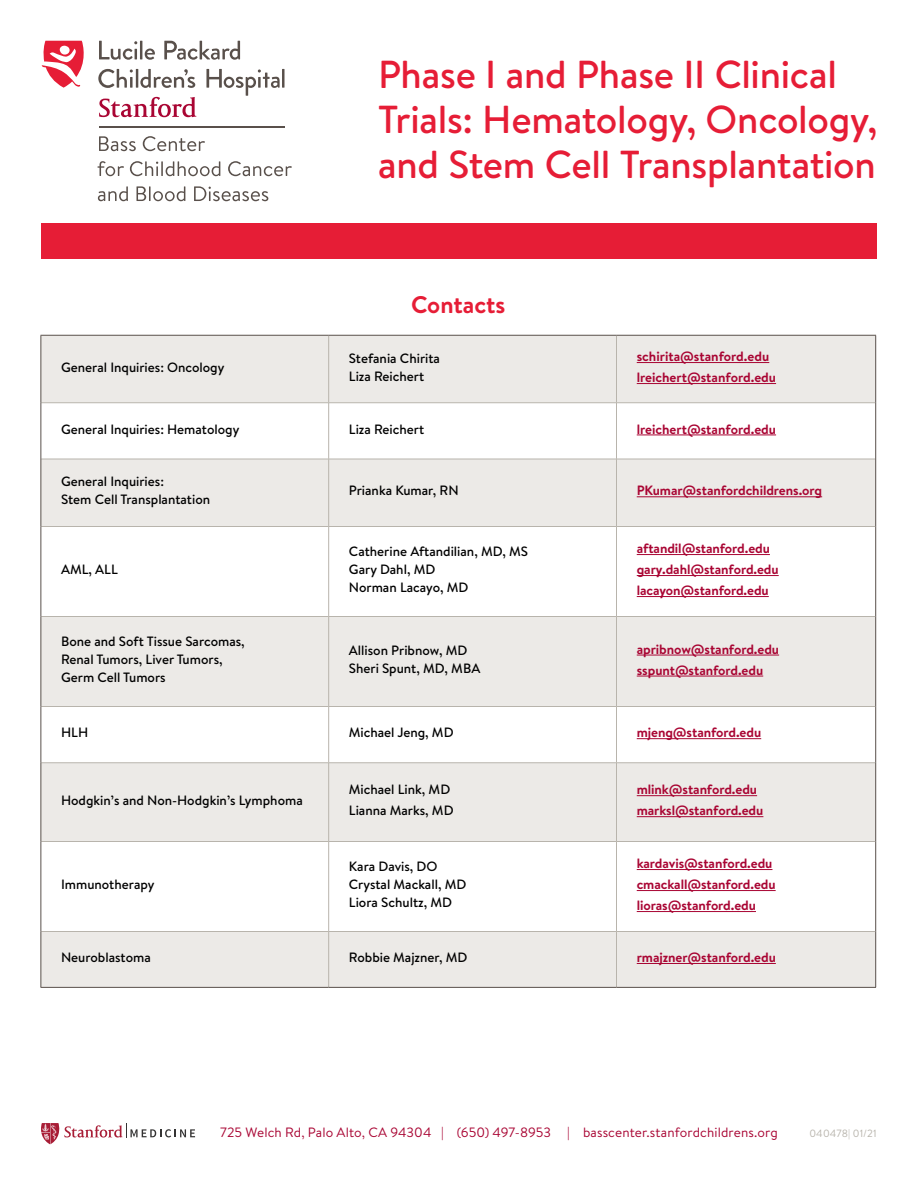
<style>
.page{position:relative;width:918px;height:1188px;background:#fff}
.page>*{position:absolute;margin:0;border:0;box-sizing:border-box;transform-origin:0 0}
.t1{font:500 39px/45px "Brandon Text";letter-spacing:-.005em;color:#e61d36}
.t2{font:700 24px "Brandon Text";color:#e61d36}
.t3{font:500 13.5px/18px "Brandon Text";color:#000}
.t4{font:700 13.5px/21px "Brandon Text";letter-spacing:-.005em;color:#a90533}
.t5{font:13.5px "Brandon Text";letter-spacing:.005em;color:#a90533}
.t6{font:10.5px "Brandon Text";letter-spacing:.01em;color:#b8b4ac}
</style>
<div class="page">
<div style="left:41px;top:223px;width:836px;height:35px;background:#e61d36"></div>
<svg style="left:99px;top:136px;width:37px;height:15px"></svg>
<svg style="left:143px;top:136px;width:62px;height:15px"></svg>
<svg style="left:98px;top:161px;width:26px;height:15px"></svg>
<svg style="left:130px;top:161px;width:90px;height:15px"></svg>
<svg style="left:228px;top:161px;width:64px;height:15px"></svg>
<svg style="left:98px;top:186px;width:30px;height:15px"></svg>
<svg style="left:137px;top:186px;width:48px;height:15px"></svg>
<svg style="left:194px;top:186px;width:74px;height:15px"></svg>
<hr style="left:99px;top:126px;width:186px;height:1px;background:#59504b">
<svg style="left:99px;top:97px;width:97px;height:20px"></svg>
<svg style="left:98px;top:69px;width:97px;height:19px"></svg>
<hr style="left:282px;top:69px;width:3px;height:19px;background:#59504b">
<svg style="left:206px;top:69px;width:74px;height:27px"></svg>
<svg style="left:99px;top:41px;width:56px;height:19px"></svg>
<svg style="left:164px;top:41px;width:76px;height:19px"></svg>
<svg style="left:41px;top:41px;width:43px;height:47px"></svg>
<div style="left:60px;top:46px;width:10px;height:9px;background:#fff;border-radius:50%"></div>
<div style="left:41px;top:336px;width:834px;height:651px;background:#eceae7"></div>
<svg style="left:41px;top:403px;width:834px;height:528px"></svg>
<hr style="left:328px;top:336px;width:1px;height:67px;background:#b8b4ac">
<hr style="left:616px;top:336px;width:1px;height:67px;background:#b8b4ac">
<hr style="left:41px;top:402px;width:288px;height:1px;background:#b8b4ac">
<hr style="left:328px;top:403px;width:1px;height:56px;background:#b8b4ac">
<hr style="left:329px;top:402px;width:287px;height:1px;background:#b8b4ac">
<hr style="left:616px;top:403px;width:1px;height:56px;background:#b8b4ac">
<hr style="left:616px;top:402px;width:259px;height:1px;background:#b8b4ac">
<hr style="left:41px;top:459px;width:288px;height:1px;background:#b8b4ac">
<hr style="left:41px;top:526px;width:288px;height:1px;background:#b8b4ac">
<hr style="left:328px;top:459px;width:1px;height:67px;background:#b8b4ac">
<hr style="left:328px;top:527px;width:1px;height:89px;background:#b8b4ac">
<hr style="left:329px;top:459px;width:287px;height:1px;background:#b8b4ac">
<hr style="left:329px;top:526px;width:287px;height:1px;background:#b8b4ac">
<hr style="left:616px;top:459px;width:1px;height:67px;background:#b8b4ac">
<hr style="left:616px;top:527px;width:1px;height:89px;background:#b8b4ac">
<hr style="left:616px;top:459px;width:259px;height:1px;background:#b8b4ac">
<hr style="left:616px;top:526px;width:259px;height:1px;background:#b8b4ac">
<hr style="left:41px;top:616px;width:288px;height:1px;background:#b8b4ac">
<hr style="left:328px;top:617px;width:1px;height:89px;background:#b8b4ac">
<hr style="left:329px;top:616px;width:287px;height:1px;background:#b8b4ac">
<hr style="left:616px;top:617px;width:1px;height:89px;background:#b8b4ac">
<hr style="left:616px;top:616px;width:259px;height:1px;background:#b8b4ac">
<hr style="left:41px;top:706px;width:288px;height:1px;background:#b8b4ac">
<hr style="left:328px;top:707px;width:1px;height:56px;background:#b8b4ac">
<hr style="left:329px;top:706px;width:287px;height:1px;background:#b8b4ac">
<hr style="left:616px;top:707px;width:1px;height:56px;background:#b8b4ac">
<hr style="left:616px;top:706px;width:259px;height:1px;background:#b8b4ac">
<hr style="left:41px;top:762px;width:288px;height:1px;background:#b8b4ac">
<hr style="left:328px;top:763px;width:1px;height:78px;background:#b8b4ac">
<hr style="left:329px;top:762px;width:287px;height:1px;background:#b8b4ac">
<hr style="left:616px;top:763px;width:1px;height:78px;background:#b8b4ac">
<hr style="left:616px;top:762px;width:259px;height:1px;background:#b8b4ac">
<hr style="left:41px;top:841px;width:288px;height:1px;background:#b8b4ac">
<hr style="left:328px;top:842px;width:1px;height:89px;background:#b8b4ac">
<hr style="left:329px;top:841px;width:287px;height:1px;background:#b8b4ac">
<hr style="left:616px;top:842px;width:1px;height:89px;background:#b8b4ac">
<hr style="left:616px;top:841px;width:259px;height:1px;background:#b8b4ac">
<hr style="left:41px;top:931px;width:288px;height:1px;background:#b8b4ac">
<hr style="left:328px;top:932px;width:1px;height:55px;background:#b8b4ac">
<hr style="left:329px;top:931px;width:287px;height:1px;background:#b8b4ac">
<hr style="left:616px;top:932px;width:1px;height:55px;background:#b8b4ac">
<hr style="left:616px;top:931px;width:259px;height:1px;background:#b8b4ac">
<hr style="left:40px;top:335px;width:289px;height:1px;background:#59504b">
<hr style="left:40px;top:336px;width:1px;height:67px;background:#59504b">
<hr style="left:329px;top:335px;width:287px;height:1px;background:#59504b">
<hr style="left:616px;top:335px;width:260px;height:1px;background:#59504b">
<hr style="left:875px;top:336px;width:1px;height:67px;background:#59504b">
<hr style="left:40px;top:403px;width:1px;height:56px;background:#59504b">
<hr style="left:875px;top:403px;width:1px;height:56px;background:#59504b">
<hr style="left:40px;top:459px;width:1px;height:67px;background:#59504b">
<hr style="left:875px;top:459px;width:1px;height:67px;background:#59504b">
<hr style="left:40px;top:526px;width:1px;height:90px;background:#59504b">
<hr style="left:875px;top:526px;width:1px;height:90px;background:#59504b">
<hr style="left:40px;top:616px;width:1px;height:90px;background:#59504b">
<hr style="left:875px;top:616px;width:1px;height:90px;background:#59504b">
<hr style="left:40px;top:706px;width:1px;height:57px;background:#59504b">
<hr style="left:875px;top:706px;width:1px;height:57px;background:#59504b">
<hr style="left:40px;top:763px;width:1px;height:79px;background:#59504b">
<hr style="left:875px;top:763px;width:1px;height:79px;background:#59504b">
<hr style="left:40px;top:842px;width:1px;height:90px;background:#59504b">
<hr style="left:875px;top:842px;width:1px;height:90px;background:#59504b">
<hr style="left:40px;top:932px;width:1px;height:55px;background:#59504b">
<hr style="left:875px;top:932px;width:1px;height:55px;background:#59504b">
<hr style="left:40px;top:987px;width:289px;height:1px;background:#59504b">
<hr style="left:329px;top:987px;width:287px;height:1px;background:#59504b">
<hr style="left:616px;top:987px;width:260px;height:1px;background:#59504b">
<hr style="left:637px;top:362px;width:132px;height:1px;background:#a90533">
<hr style="left:637px;top:383px;width:139px;height:1px;background:#a90533">
<hr style="left:637px;top:435px;width:139px;height:1px;background:#a90533">
<hr style="left:637px;top:496px;width:185px;height:1px;background:#a90533">
<hr style="left:637px;top:554px;width:133px;height:1px;background:#a90533">
<hr style="left:637px;top:575px;width:142px;height:1px;background:#a90533">
<hr style="left:637px;top:596px;width:132px;height:1px;background:#a90533">
<hr style="left:637px;top:655px;width:142px;height:1px;background:#a90533">
<hr style="left:637px;top:676px;width:126px;height:1px;background:#a90533">
<hr style="left:637px;top:738px;width:124px;height:1px;background:#a90533">
<hr style="left:637px;top:795px;width:120px;height:1px;background:#a90533">
<hr style="left:637px;top:816px;width:126px;height:1px;background:#a90533">
<hr style="left:637px;top:869px;width:135px;height:1px;background:#a90533">
<hr style="left:637px;top:890px;width:139px;height:1px;background:#a90533">
<hr style="left:637px;top:911px;width:119px;height:1px;background:#a90533">
<hr style="left:637px;top:963px;width:139px;height:1px;background:#a90533">
<svg style="left:41px;top:1123px;width:154px;height:21px"></svg>
<h1 class="t1" style="left:378px;top:51px;width:501px">Phase I and Phase II Clinical<br>Trials: Hematology, Oncology, and Stem Cell Transplantation</h1>
<h2 class="t2" style="left:411px;top:288px;width:96px">Contacts</h2>
<p class="t3" style="left:61px;top:358px;width:165px">General Inquiries: Oncology</p>
<p class="t3" style="left:349px;top:349px;width:93px">Stefania Chirita<br>Liza Reichert</p>
<p class="t4" style="left:637px;top:346px;width:141px">schirita@stanford.edu lreichert@stanford.edu</p>
<p class="t3" style="left:61px;top:420px;width:180px">General Inquiries: Hematology</p>
<p class="t3" style="left:349px;top:420px;width:77px">Liza Reichert</p>
<p class="t4" style="left:637px;top:418px;width:141px">lreichert@stanford.edu</p>
<p class="t3" style="left:61px;top:472px;width:151px">General Inquiries:<br>Stem Cell Transplantation</p>
<p class="t3" style="left:349px;top:481px;width:111px">Prianka Kumar, RN</p>
<p class="t4" style="left:637px;top:480px;width:187px">PKumar@stanfordchildrens.org</p>
<p class="t3" style="left:61px;top:560px;width:58px">AML, ALL</p>
<p class="t3" style="left:349px;top:542px;width:181px">Catherine Aftandilian, MD, MS<br>Gary Dahl, MD<br>Norman Lacayo, MD</p>
<p class="t4" style="left:637px;top:538px;width:143px">aftandil@stanford.edu gary.dahl@stanford.edu lacayon@stanford.edu</p>
<p class="t3" style="left:61px;top:632px;width:185px">Bone and Soft Tissue Sarcomas,<br>Renal Tumors, Liver Tumors,<br>Germ Cell Tumors</p>
<p class="t3" style="left:349px;top:641px;width:133px">Allison Pribnow, MD<br>Sheri Spunt, MD, MBA</p>
<p class="t4" style="left:637px;top:638px;width:144px">apribnow@stanford.edu sspunt@stanford.edu</p>
<p class="t3" style="left:61px;top:723px;width:29px">HLH</p>
<p class="t3" style="left:349px;top:723px;width:106px">Michael Jeng, MD</p>
<p class="t4" style="left:637px;top:722px;width:126px">mjeng@stanford.edu</p>
<p class="t3" style="left:61px;top:791px;width:243px">Hodgkin’s and Non-Hodgkin’s Lymphoma</p>
<p class="t3" style="left:349px;top:779px;width:106px;line-height:21px">Michael Link, MD<br>Lianna Marks, MD</p>
<p class="t4" style="left:637px;top:779px;width:128px">mlink@stanford.edu marksl@stanford.edu</p>
<p class="t3" style="left:61px;top:875px;width:95px">Immunotherapy</p>
<p class="t3" style="left:349px;top:857px;width:119px">Kara Davis, DO<br>Crystal Mackall, MD<br>Liora Schultz, MD</p>
<p class="t4" style="left:637px;top:853px;width:140px">kardavis@stanford.edu cmackall@stanford.edu lioras@stanford.edu</p>
<p class="t3" style="left:61px;top:948px;width:91px">Neuroblastoma</p>
<p class="t3" style="left:349px;top:948px;width:120px">Robbie Majzner, MD</p>
<p class="t4" style="left:637px;top:947px;width:141px">rmajzner@stanford.edu</p>
<p class="t5" style="left:220px;top:1124px;width:559px">725 Welch Rd, Palo Alto, CA 94304 | (650) 497-8953 | basscenter.stanfordchildrens.org</p>
<p class="t6" style="left:809px;top:1127px;width:69px">040478| 01/21</p>
</div>
